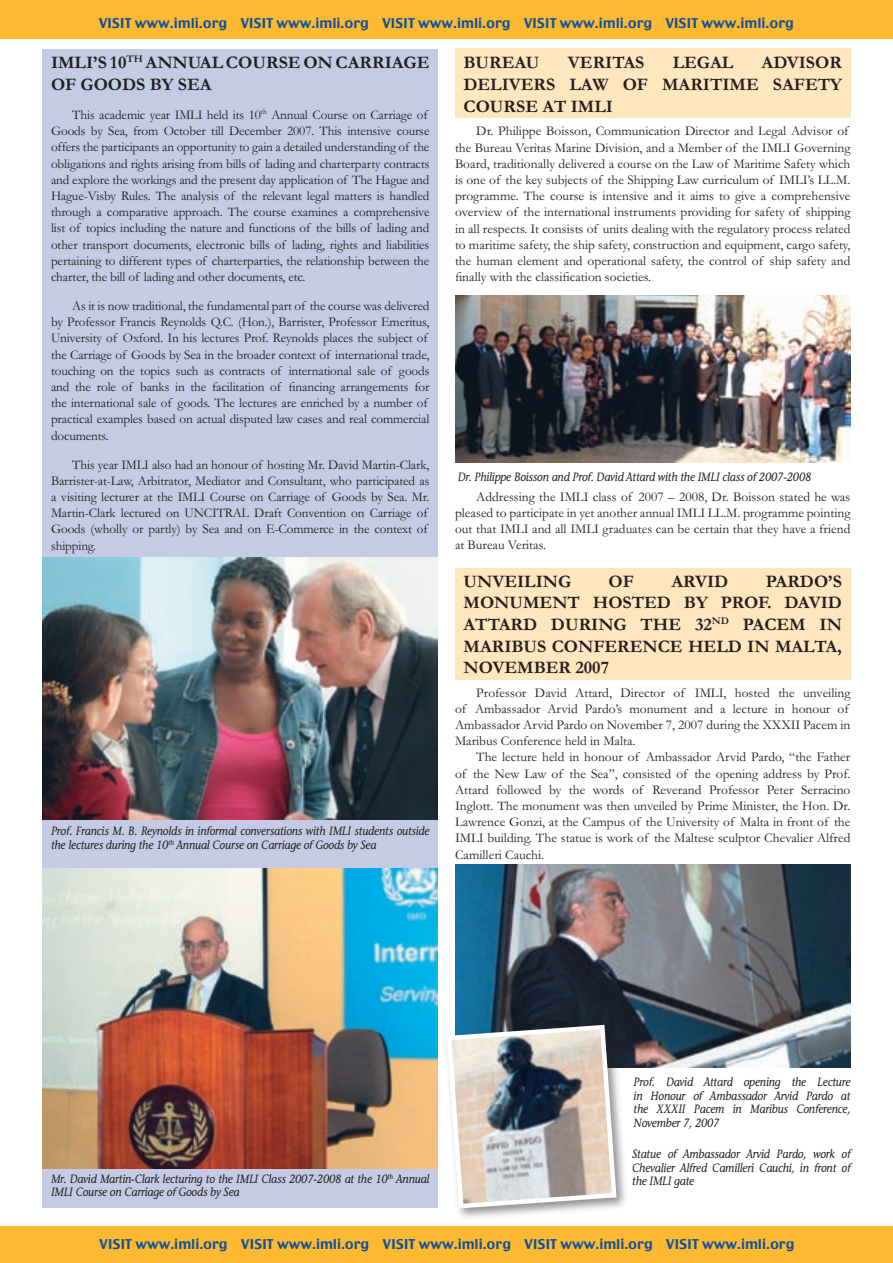
<style>
.page{position:relative;width:893px;height:1263px;background:#fff}
.page>*{position:absolute;margin:0;border:0;box-sizing:border-box;transform-origin:0 0}
.t1{font:700 18px/21.6px "Garamond";color:#231f20;text-align:justify}
.t2{font:13.5px/16.2px "Garamond";letter-spacing:-.01em;color:#231f20}
.t3{font:13.5px "Charcoal";color:#11519b}
.t4{font:italic 12px/13.5px "Storicus";letter-spacing:-.01em;color:#231f20;scale:.9 1}
</style>
<div class="page">
<div style="left:455px;top:568px;width:395px;height:111px;background:#fee7bf"></div>
<div style="left:455px;top:49px;width:395px;height:69px;background:#fee7bf"></div>
<div style="left:43px;top:49px;width:395px;height:1159px;background:#c5cbe4"></div>
<div style="left:0;top:0;width:893px;height:38px;background:#fdb931"></div>
<div style="left:0;top:1226px;width:893px;height:37px;background:#fdb931"></div>
<img style="left:455px;top:296px;width:395px;height:167px">
<img style="left:43px;top:557px;width:395px;height:262px">
<img style="left:43px;top:869px;width:395px;height:299px">
<img style="left:455px;top:865px;width:395px;height:202px">
<div style="left:441px;top:1019px;width:189px;height:203px;background:#231f20;opacity:.5"></div>
<svg style="left:444px;top:1022px;width:175px;height:189px;background:#b3b0af"></svg>
<p class="t3" style="left:99px;top:15px;width:696px">VISIT www.imli.org VISIT www.imli.org VISIT www.imli.org VISIT www.imli.org VISIT www.imli.org</p>
<h1 class="t1" style="left:51px;top:52px;width:380px">IMLI’S 10<sup>TH</sup> ANNUAL COURSE ON CARRIAGE<br>OF GOODS BY SEA</h1>
<p class="t2" style="left:51px;top:107px;width:380px;text-indent:21px">This academic year IMLI held its 10<sup>th</sup> Annual Course on Carriage of Goods by Sea, from October till December 2007. This intensive course offers the participants an opportunity to gain a detailed understanding of the obligations and rights arising from bills of lading and charterparty contracts and explore the workings and the present day application of The Hague and Hague-Visby Rules. The analysis of the relevant legal matters is handled through a comparative approach. The course examines a comprehensive list of topics including the nature and functions of the bills of lading and other transport documents, electronic bills of lading, rights and liabilities pertaining to different types of charterparties, the relationship between the charter, the bill of lading and other documents, etc.</p>
<p class="t2" style="left:51px;top:298px;width:380px;text-indent:21px">As it is now traditional, the fundamental part of the course was delivered by Professor Francis Reynolds Q.C. (Hon.), Barrister, Professor Emeritus, University of Oxford. In his lectures Prof. Reynolds places the subject of the Carriage of Goods by Sea in the broader context of international trade, touching on the topics such as contracts of international sale of goods and the role of banks in the facilitation of financing arrangements for the international sale of goods. The lectures are enriched by a number of practical examples based on actual disputed law cases and real commercial documents.</p>
<p class="t2" style="left:51px;top:456px;width:380px;text-indent:21px">This year IMLI also had an honour of hosting Mr. David Martin-Clark, Barrister-at-Law, Arbitrator, Mediator and Consultant, who participated as a visiting lecturer at the IMLI Course on Carriage of Goods by Sea. Mr.<br>Martin-Clark lectured on UNCITRAL Draft Convention on Carriage of Goods (wholly or partly) by Sea and on E-Commerce in the context of shipping.</p>
<p class="t4" style="left:51px;top:824px;width:422px">Prof. Francis M. B. Reynolds in informal conversations with IMLI students outside the lectures during the 10<sup>th</sup> Annual Course on Carriage of Goods by Sea</p>
<h1 class="t1" style="left:463px;top:52px;width:78px">BUREAU</h1>
<h1 class="t1" style="left:568px;top:52px;width:78px">VERITAS</h1>
<h1 class="t1" style="left:673px;top:52px;width:62px">LEGAL</h1>
<h1 class="t1" style="left:463px;top:52px;width:380px;text-indent:298px">ADVISOR DELIVERS LAW OF MARITIME SAFETY COURSE AT IMLI</h1>
<p class="t2" style="left:455px;top:123px;width:397px;text-indent:21px">Dr. Philippe Boisson, Communication Director and Legal Advisor of the Bureau Veritas Marine Division, and a Member of the IMLI Governing Board, traditionally delivered a course on the Law of Maritime Safety which is one of the key subjects of the Shipping Law curriculum of IMLI’s LL.M. programme. The course is intensive and it aims to give a comprehensive overview of the international instruments providing for safety of shipping in all respects. It consists of units dealing with the regulatory process related to maritime safety, the ship safety, construction and equipment, cargo safety, the human element and operational safety, the control of ship safety and finally with the classification societies.</p>
<p class="t4" style="left:458px;top:470px;width:394px">Dr. Philippe Boisson and Prof. David Attard with the IMLI class of 2007-2008</p>
<p class="t2" style="left:455px;top:488px;width:397px;text-align:justify;text-indent:21px">Addressing the IMLI class of 2007 – 2008, Dr. Boisson stated he was pleased to participate in yet another annual IMLI LL.M. programme pointing out that IMLI and all IMLI graduates can be certain that they have a friend at Bureau Veritas.</p>
<h1 class="t1" style="left:463px;top:571px;width:380px;text-indent:302px">PARDO’S MONUMENT HOSTED BY PROF. DAVID ATTARD DURING THE 32<sup>ND</sup> PACEM IN MARIBUS CONFERENCE HELD IN MALTA, NOVEMBER 2007</h1>
<p class="t2" style="left:455px;top:684px;width:397px;text-indent:21px">Professor David Attard, Director of IMLI, hosted the unveiling of Ambassador Arvid Pardo’s monument and a lecture in honour of Ambassador Arvid Pardo on November 7, 2007 during the XXXII Pacem in Maribus Conference held in Malta.</p>
<p class="t2" style="left:455px;top:749px;width:397px;text-align:justify;text-indent:21px">The lecture held in honour of Ambassador Arvid Pardo, “the Father of the New Law of the Sea”, consisted of the opening address by Prof.<br>Attard followed by the words of Reverand Professor Peter Serracino Inglott. The monument was then unveiled by Prime Minister, the Hon. Dr.<br>Lawrence Gonzi, at the Campus of the University of Malta in front of the IMLI building. The statue is work of the Maltese sculptor Chevalier Alfred Camilleri Cauchi.</p>
<h1 class="t1" style="left:463px;top:571px;width:109px">UNVEILING</h1>
<h1 class="t1" style="left:609px;top:571px;width:27px">OF</h1>
<h1 class="t1" style="left:671px;top:571px;width:58px">ARVID</h1>
<p class="t4" style="left:51px;top:1172px;width:422px">Mr. David Martin-Clark lecturing to the IMLI Class 2007-2008 at the 10<sup>th</sup> Annual<br>IMLI Course on Carriage of Goods by Sea</p>
<p class="t4" style="left:634px;top:1075px;width:242px;text-align:justify">Prof. David Attard opening the Lecture in Honour of Ambassador Arvid Pardo at the XXXII Pacem in Maribus Conference, November 7, 2007</p>
<p class="t4" style="left:632px;top:1147px;width:244px;text-align:justify">Statue of Ambassador Arvid Pardo, work of Chevalier Alfred Camilleri Cauchi, in front of the IMLI gate</p>
<p class="t3" style="left:100px;top:1235px;width:696px">VISIT www.imli.org VISIT www.imli.org VISIT www.imli.org VISIT www.imli.org VISIT www.imli.org</p>
</div>
